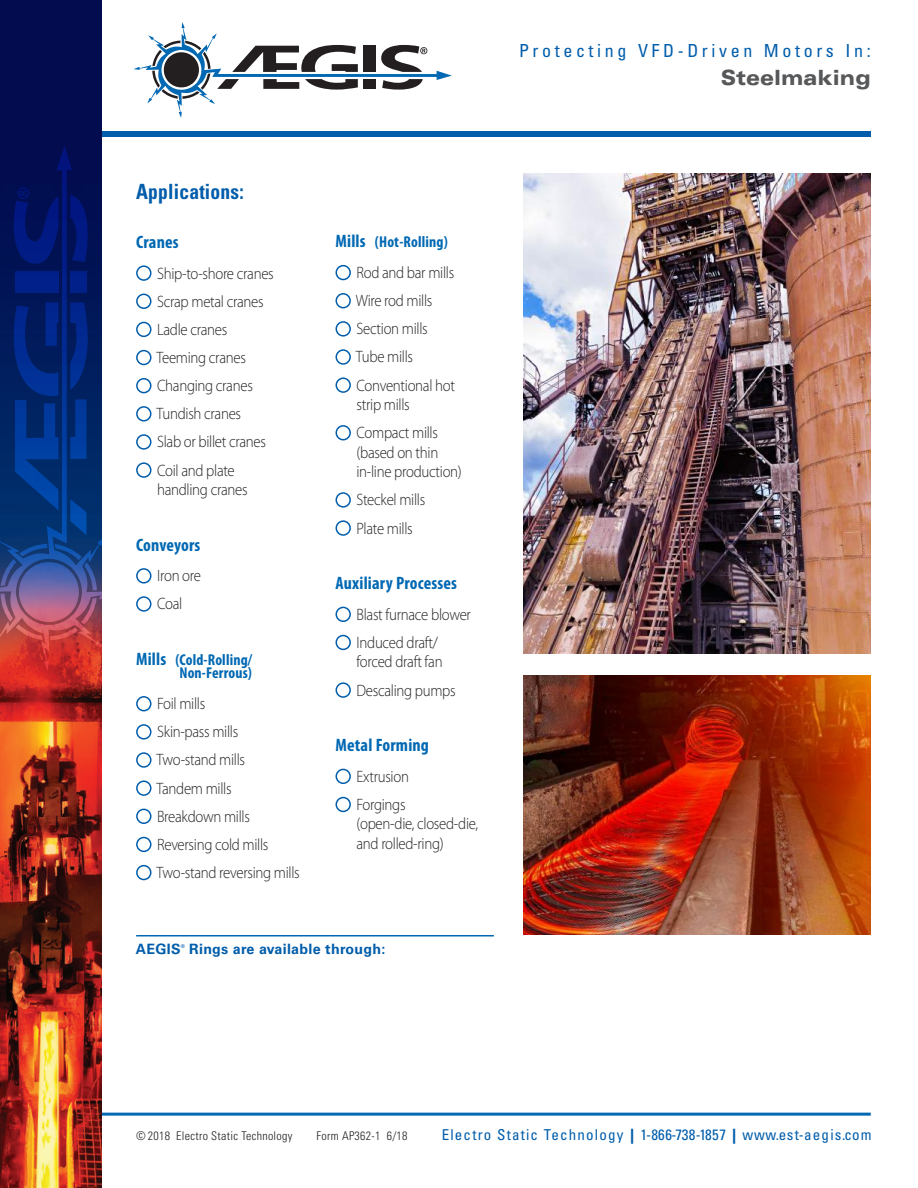
<style>
.page{position:relative;width:918px;height:1188px;background:#fff}
.page>*{position:absolute;margin:0;border:0;box-sizing:border-box;transform-origin:0 0}
.t1{font:700 condensed 21px "Univers LT Std";letter-spacing:.01em;color:#015dab;scale:.93 1}
.t2{font:900 expanded 21px "Univers LT Std";color:#57585a;scale:.9 1}
.t3{font:700 condensed 18px "Myriad Pro";letter-spacing:.01em;color:#0168b3}
.t4{font:condensed 18px "Univers LT Std";letter-spacing:.2em;color:#015dab}
.t5{font:300 16.5px/28.2px "Myriad Pro";letter-spacing:-.02em;color:#231f20;scale:.9 1}
.t6{font:700 condensed 15.75px/13.5px "Myriad Pro";letter-spacing:.01em;color:#0168b3;text-align:right}
.t7{font:condensed 15px "Univers LT Std";letter-spacing:.08em;color:#015dab}
.t8{font:700 14.25px "Univers LT Std";letter-spacing:.02em;color:#015dab}
.t9{font:300 condensed 12px "Univers LT Std";letter-spacing:.025em;color:#231f20}
.t10{font:700 5.25px "Univers LT Std";color:#015dab}
.s1{font-size:18px}
.s2{font-weight:700;font-stretch:normal}
</style>
<div class="page">
<div style="left:0;top:131px;width:871px;height:5px;background:#015dab"></div>
<hr style="left:0;top:1113px;width:871px;height:3px;background:#0168b3">
<div style="left:136px;top:265px;width:16px;height:16px;border:2px solid #015dab;border-radius:50%"></div>
<div style="left:136px;top:294px;width:16px;height:15px;border:2px solid #015dab;border-radius:50%"></div>
<div style="left:136px;top:322px;width:16px;height:15px;border:2px solid #015dab;border-radius:50%"></div>
<div style="left:136px;top:350px;width:16px;height:15px;border:2px solid #015dab;border-radius:50%"></div>
<div style="left:136px;top:378px;width:16px;height:15px;border:2px solid #015dab;border-radius:50%"></div>
<div style="left:136px;top:406px;width:16px;height:16px;border:2px solid #015dab;border-radius:50%"></div>
<div style="left:136px;top:434px;width:16px;height:16px;border:2px solid #015dab;border-radius:50%"></div>
<div style="left:136px;top:462px;width:16px;height:16px;border:2px solid #015dab;border-radius:50%"></div>
<div style="left:136px;top:568px;width:16px;height:16px;border:2px solid #015dab;border-radius:50%"></div>
<div style="left:136px;top:596px;width:16px;height:16px;border:2px solid #015dab;border-radius:50%"></div>
<div style="left:136px;top:696px;width:16px;height:15px;border:2px solid #015dab;border-radius:50%"></div>
<div style="left:136px;top:724px;width:16px;height:16px;border:2px solid #015dab;border-radius:50%"></div>
<div style="left:136px;top:752px;width:16px;height:16px;border:2px solid #015dab;border-radius:50%"></div>
<div style="left:136px;top:780px;width:16px;height:16px;border:2px solid #015dab;border-radius:50%"></div>
<div style="left:136px;top:809px;width:16px;height:15px;border:2px solid #015dab;border-radius:50%"></div>
<div style="left:136px;top:837px;width:16px;height:15px;border:2px solid #015dab;border-radius:50%"></div>
<div style="left:136px;top:865px;width:16px;height:15px;border:2px solid #015dab;border-radius:50%"></div>
<div style="left:336px;top:265px;width:15px;height:15px;border:2px solid #015dab;border-radius:50%"></div>
<div style="left:336px;top:293px;width:15px;height:15px;border:2px solid #015dab;border-radius:50%"></div>
<div style="left:336px;top:321px;width:15px;height:16px;border:2px solid #015dab;border-radius:50%"></div>
<div style="left:336px;top:349px;width:15px;height:16px;border:2px solid #015dab;border-radius:50%"></div>
<div style="left:336px;top:377px;width:15px;height:16px;border:2px solid #015dab;border-radius:50%"></div>
<div style="left:336px;top:425px;width:15px;height:15px;border:2px solid #015dab;border-radius:50%"></div>
<div style="left:336px;top:492px;width:15px;height:16px;border:2px solid #015dab;border-radius:50%"></div>
<div style="left:336px;top:520px;width:15px;height:16px;border:2px solid #015dab;border-radius:50%"></div>
<div style="left:336px;top:607px;width:15px;height:15px;border:2px solid #015dab;border-radius:50%"></div>
<div style="left:336px;top:635px;width:15px;height:15px;border:2px solid #015dab;border-radius:50%"></div>
<div style="left:336px;top:682px;width:15px;height:16px;border:2px solid #015dab;border-radius:50%"></div>
<div style="left:336px;top:769px;width:15px;height:15px;border:2px solid #015dab;border-radius:50%"></div>
<div style="left:336px;top:797px;width:15px;height:15px;border:2px solid #015dab;border-radius:50%"></div>
<img style="left:524px;top:174px;width:347px;height:479px">
<img style="left:524px;top:675px;width:347px;height:260px">
<hr style="left:136px;top:935px;width:358px;height:1px;background:#0168b3">
<img style="left:0;top:0;width:101px;height:1188px">
<svg style="left:0;top:145px;width:102px;height:526px;background:#242d6e"></svg>
<svg style="left:14px;top:187px;width:44px;height:77px;background:#01146a"></svg>
<svg style="left:134px;top:22px;width:318px;height:96px"></svg>
<p class="t1" style="left:136px;top:179px;width:117px">Applications:</p>
<p class="t3" style="left:136px;top:231px;width:44px">Cranes</p>
<p class="t5" style="left:156px;top:259px;width:132px">Ship-to-shore cranes<br>Scrap metal cranes<br>Ladle cranes<br>Teeming cranes<br>Changing cranes<br>Tundish cranes<br>Slab or billet cranes<br>Coil and plate</p>
<p class="t5" style="left:157px;top:475px;width:102px">handling cranes</p>
<p class="t3" style="left:136px;top:533px;width:66px">Conveyors</p>
<p class="t5" style="left:157px;top:562px;width:50px">Iron ore<br>Coal</p>
<p class="t6" style="left:136px;top:653px;width:118px"><span class="s1">Mills</span> (Cold-Rolling/<br>Non-Ferrous)</p>
<p class="t5" style="left:156px;top:689px;width:161px">Foil mills<br>Skin-pass mills<br>Two-stand mills<br>Tandem mills<br>Breakdown mills<br>Reversing cold mills<br>Two-stand reversing mills</p>
<p class="t6" style="left:336px;top:235px;width:114px"><span class="s1">Mills</span> (Hot-Rolling)</p>
<p class="t5" style="left:356px;top:258px;width:112px">Rod and bar mills<br>Wire rod mills<br>Section mills<br>Tube mills<br>Conventional hot</p>
<p class="t5" style="left:357px;top:390px;width:92px">strip mills<br>Compact mills</p>
<p class="t5" style="left:357px;top:442px;width:119px;line-height:19.5px">(based on thin in-line production)</p>
<p class="t5" style="left:357px;top:486px;width:78px">Steckel mills<br>Plate mills</p>
<p class="t3" style="left:336px;top:572px;width:123px">Auxiliary Processes</p>
<p class="t5" style="left:357px;top:600px;width:129px">Blast furnace blower<br>Induced draft/</p>
<p class="t5" style="left:357px;top:648px;width:112px">forced draft fan<br>Descaling pumps</p>
<p class="t3" style="left:336px;top:734px;width:95px">Metal Forming</p>
<p class="t5" style="left:357px;top:762px;width:60px">Extrusion<br>Forgings</p>
<p class="t5" style="left:357px;top:814px;width:137px;line-height:19.5px">(open-die, closed-die, and rolled-ring)</p>
<p class="t8" style="left:136px;top:940px;width:46px">AEGIS</p>
<p class="t10" style="left:181px;top:943px;width:6px">®</p>
<p class="t8" style="left:189px;top:940px;width:198px">Rings are available through:</p>
<p class="t4" style="left:519px;top:39px;width:353px">Protecting VFD-Driven Motors In:</p>
<p class="t2" style="left:721px;top:66px;width:168px">Steelmaking</p>
<p class="t9" style="left:136px;top:1128px;width:158px">© 2018 Electro Static Technology</p>
<p class="t9" style="left:317px;top:1128px;width:93px">Form AP362-1 6/18</p>
<p class="t7" style="left:442px;top:1125px;width:431px">Electro Static Technology <span class="s2">|</span> 1-866-738-1857 <span class="s2">|</span> www.est-aegis.com</p>
</div>
